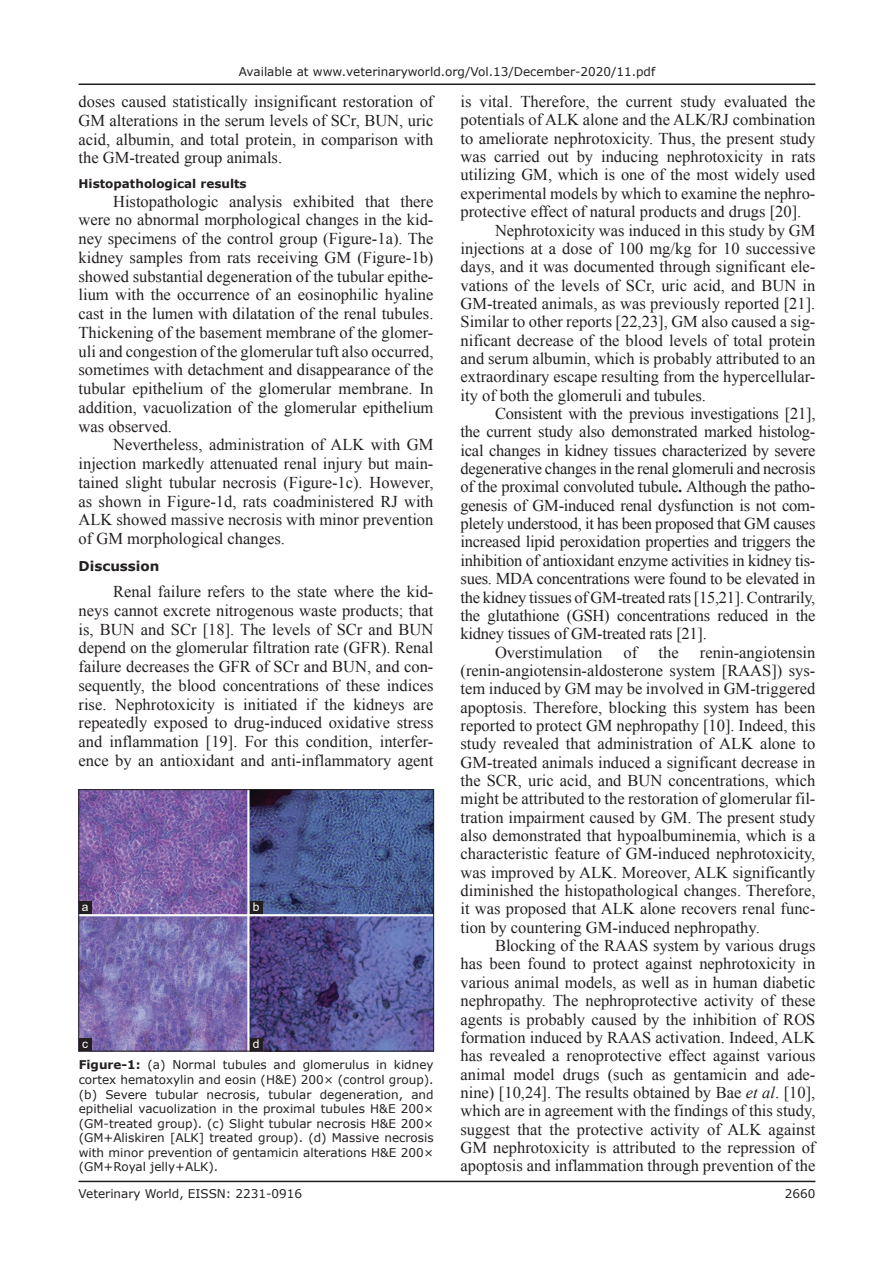
<style>
.page{position:relative;width:894px;height:1263px;background:#fff}
.page>*{position:absolute;margin:0;border:0;box-sizing:border-box;transform-origin:0 0}
.TX{font:16.5px/18.3px "Times New Roman";color:#231f20;text-align:justify}
.t1{font:700 13.5px "Verdana";color:#231f20}
.FGC{font:12px/14.5px "Verdana";color:#231f20;text-align:justify}
.RF{font:12px "Verdana";color:#231f20}
.t2{font:700 12px "Verdana";color:#231f20}
.LABEL{font:12px "Arial";color:#fff}
.s1{font-weight:700}
.s2{font-style:italic}
</style>
<div class="page">
<hr style="left:78px;top:1180px;width:737px;height:2px;background:#231f20">
<hr style="left:78px;top:83px;width:737px;height:2px;background:#231f20">
<img style="left:80px;top:791px;width:351px;height:258px">
<div style="left:78px;top:789px;width:355px;height:262px;border:1px solid #231f20"></div>
<div style="left:249px;top:901px;width:13px;height:13px;background:#231f20"></div>
<div style="left:249px;top:1038px;width:13px;height:12px;background:#231f20"></div>
<div style="left:79px;top:1038px;width:13px;height:12px;background:#231f20"></div>
<div style="left:79px;top:901px;width:13px;height:13px;background:#231f20"></div>
<p class="FGC" style="left:238px;top:64px;width:418px">Available at www.veterinaryworld.org/Vol.13/December-2020/11.pdf</p>
<p class="TX" style="left:78px;top:92px;width:356px;line-height:18.8px">doses caused statistically insignificant restoration of GM alterations in the serum levels of SCr, BUN, uric acid, albumin, and total protein, in comparison with the GM-treated group animals.</p>
<h2 class="t2" style="left:78px;top:175px;width:170px">Histopathological results</h2>
<p class="TX" style="left:78px;top:191px;width:356px;line-height:18.8px;text-indent:34px">Histopathologic analysis exhibited that there were no abnormal morphological changes in the kid&shy;ney specimens of the control group (Figure-1a). The kidney samples from rats receiving GM (Figure-1b) showed substantial degeneration of the tubular epithe&shy;lium with the occurrence of an eosinophilic hyaline cast in the lumen with dilatation of the renal tubules.<br>Thickening of the basement membrane of the glomer&shy;uli and congestion of the glomerular tuft also occurred, sometimes with detachment and disappearance of the tubular epithelium of the glomerular membrane. In addition, vacuolization of the glomerular epithelium was observed.</p>
<p class="TX" style="left:78px;top:435px;width:356px;line-height:18.8px;text-indent:34px">Nevertheless, administration of ALK with GM injection markedly attenuated renal injury but main&shy;tained slight tubular necrosis (Figure-1c). However, as shown in Figure-1d, rats coadministered RJ with ALK showed massive necrosis with minor prevention of GM morphological changes.</p>
<h1 class="t1" style="left:78px;top:556px;width:82px">Discussion</h1>
<p class="TX" style="left:78px;top:581px;width:356px;line-height:18.8px;text-indent:34px">Renal failure refers to the state where the kid&shy;neys cannot excrete nitrogenous waste products; that is, BUN and SCr [18]. The levels of SCr and BUN depend on the glomerular filtration rate (GFR). Renal failure decreases the GFR of SCr and BUN, and con&shy;sequently, the blood concentrations of these indices rise. Nephrotoxicity is initiated if the kidneys are repeatedly exposed to drug-induced oxidative stress and inflammation [19]. For this condition, interfer&shy;ence by an antioxidant and anti-inflammatory agent</p>
<p class="TX" style="left:460px;top:92px;width:356px">is vital. Therefore, the current study evaluated the potentials of ALK alone and the ALK/RJ combination to ameliorate nephrotoxicity. Thus, the present study was carried out by inducing nephrotoxicity in rats utilizing GM, which is one of the most widely used experimental models by which to examine the nephro&shy;protective effect of natural products and drugs [20].</p>
<p class="TX" style="left:460px;top:220px;width:356px;text-indent:34px">Nephrotoxicity was induced in this study by GM injections at a dose of 100 mg/kg for 10 successive days, and it was documented through significant ele&shy;vations of the levels of SCr, uric acid, and BUN in GM-treated animals, as was previously reported [21].<br>Similar to other reports [22,23], GM also caused a sig&shy;nificant decrease of the blood levels of total protein and serum albumin, which is probably attributed to an extraordinary escape resulting from the hypercellular&shy;ity of both the glomeruli and tubules.</p>
<p class="TX" style="left:460px;top:404px;width:356px;text-indent:34px">Consistent with the previous investigations [21], the current study also demonstrated marked histolog&shy;ical changes in kidney tissues characterized by severe degenerative changes in the renal glomeruli and necrosis of the proximal convoluted tubule<span class="s1">.</span> Although the patho&shy;genesis of GM-induced renal dysfunction is not com&shy;pletely understood, it has been proposed that GM causes increased lipid peroxidation properties and triggers the inhibition of antioxidant enzyme activities in kidney tis&shy;sues. MDA concentrations were found to be elevated in the kidney tissues of GM-treated rats [15,21]. Contrarily, the glutathione (GSH) concentrations reduced in the kidney tissues of GM-treated rats [21].</p>
<p class="TX" style="left:495px;top:642px;width:109px">Overstimulation</p>
<p class="TX" style="left:623px;top:642px;width:15px">of</p>
<p class="TX" style="left:658px;top:642px;width:22px">the</p>
<p class="TX" style="left:460px;top:642px;width:356px;text-indent:239px">renin-angiotensin (renin-angiotensin-aldosterone system [RAAS]) sys&shy;tem induced by GM may be involved in GM-triggered apoptosis. Therefore, blocking this system has been reported to protect GM nephropathy [10]. Indeed, this study revealed that administration of ALK alone to GM-treated animals induced a significant decrease in the SCR, uric acid, and BUN concentrations, which might be attributed to the restoration of glomerular fil&shy;tration impairment caused by GM. The present study also demonstrated that hypoalbuminemia, which is a characteristic feature of GM-induced nephrotoxicity, was improved by ALK. Moreover, ALK significantly diminished the histopathological changes. Therefore, it was proposed that ALK alone recovers renal func&shy;tion by countering GM-induced nephropathy.</p>
<p class="TX" style="left:460px;top:936px;width:356px;text-indent:34px">Blocking of the RAAS system by various drugs has been found to protect against nephrotoxicity in various animal models, as well as in human diabetic nephropathy. The nephroprotective activity of these agents is probably caused by the inhibition of ROS formation induced by RAAS activation. Indeed, ALK has revealed a renoprotective effect against various animal model drugs (such as gentamicin and ade&shy;nine) [10,24]. The results obtained by Bae <span class="s2">et al</span>. [10], which are in agreement with the findings of this study, suggest that the protective activity of ALK against GM nephrotoxicity is attributed to the repression of apoptosis and inflammation through prevention of the</p>
<p class="LABEL" style="left:252px;top:898px;width:8px">b</p>
<p class="LABEL" style="left:82px;top:898px;width:8px">a</p>
<p class="LABEL" style="left:82px;top:1035px;width:7px">c</p>
<p class="LABEL" style="left:252px;top:1035px;width:8px">d</p>
<p class="FGC" style="left:79px;top:1057px;width:356px"><span class="s1">Figure-1:</span> (a) Normal tubules and glomerulus in kidney cortex hematoxylin and eosin (H&amp;E) 200× (control group). (b) Severe tubular necrosis, tubular degeneration, and epithelial vacuolization in the proximal tubules H&amp;E 200× (GM-treated group). (c) Slight tubular necrosis H&amp;E 200× (GM+Aliskiren [ALK] treated group). (d) Massive necrosis with minor prevention of gentamicin alterations H&amp;E 200× (GM+Royal jelly+ALK).</p>
<p class="RF" style="left:78px;top:1185px;width:225px">Veterinary World, EISSN: 2231-0916</p>
<p class="RF" style="left:784px;top:1185px;width:32px">2660</p>
</div>
